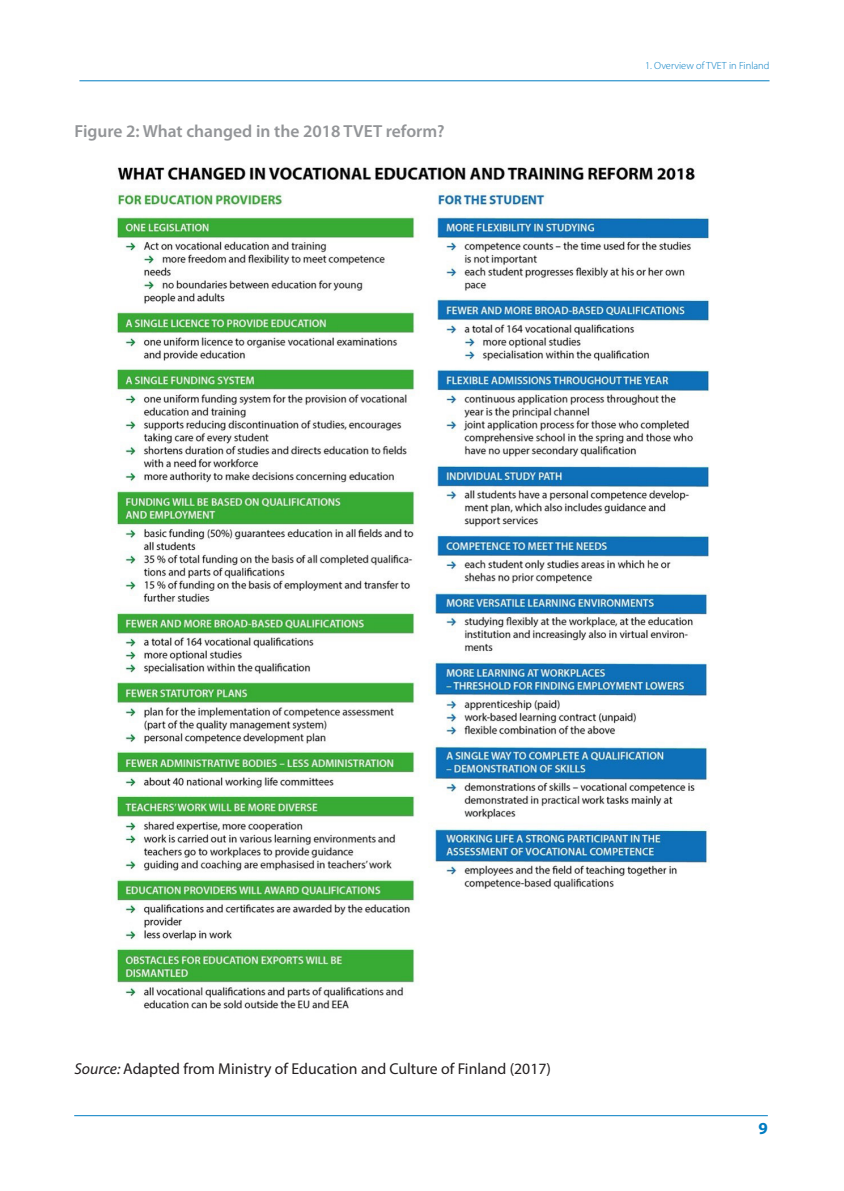
<style>
.page{position:relative;width:844px;height:1191px;background:#fff}
.page>*{position:absolute;margin:0;border:0;box-sizing:border-box;transform-origin:0 0}
.Figures{font:600 17.5px "Myriad Pro";color:#939598}
.t1{font:700 16.97px "Myriad Pro";color:#007cc2}
.Sources{font:15.75px "Myriad Pro";color:#231f20}
.Running_Head_Right{font:300 10.33px "Myriad Pro";color:#007cc2}
.s1{font-style:italic}
</style>
<div class="page">
<hr style="left:74px;top:1115px;width:693px;height:1px;background:#007cc2">
<img style="left:115px;top:167px;width:595px;height:842px">
<hr style="left:79px;top:80px;width:690px;height:1px;background:#007cc2">
<p class="Figures" style="left:74px;top:120px;width:372px">Figure 2: What changed in the 2018 TVET reform?</p>
<p class="Running_Head_Right" style="left:645px;top:60px;width:126px">1. Overview of TVET in Finland</p>
<p class="Sources" style="left:74px;top:1059px;width:478px"><span class="s1">Source:</span> Adapted from Ministry of Education and Culture of Finland (2017)</p>
<p class="t1" style="left:758px;top:1117px;width:11px">9</p>
</div>
